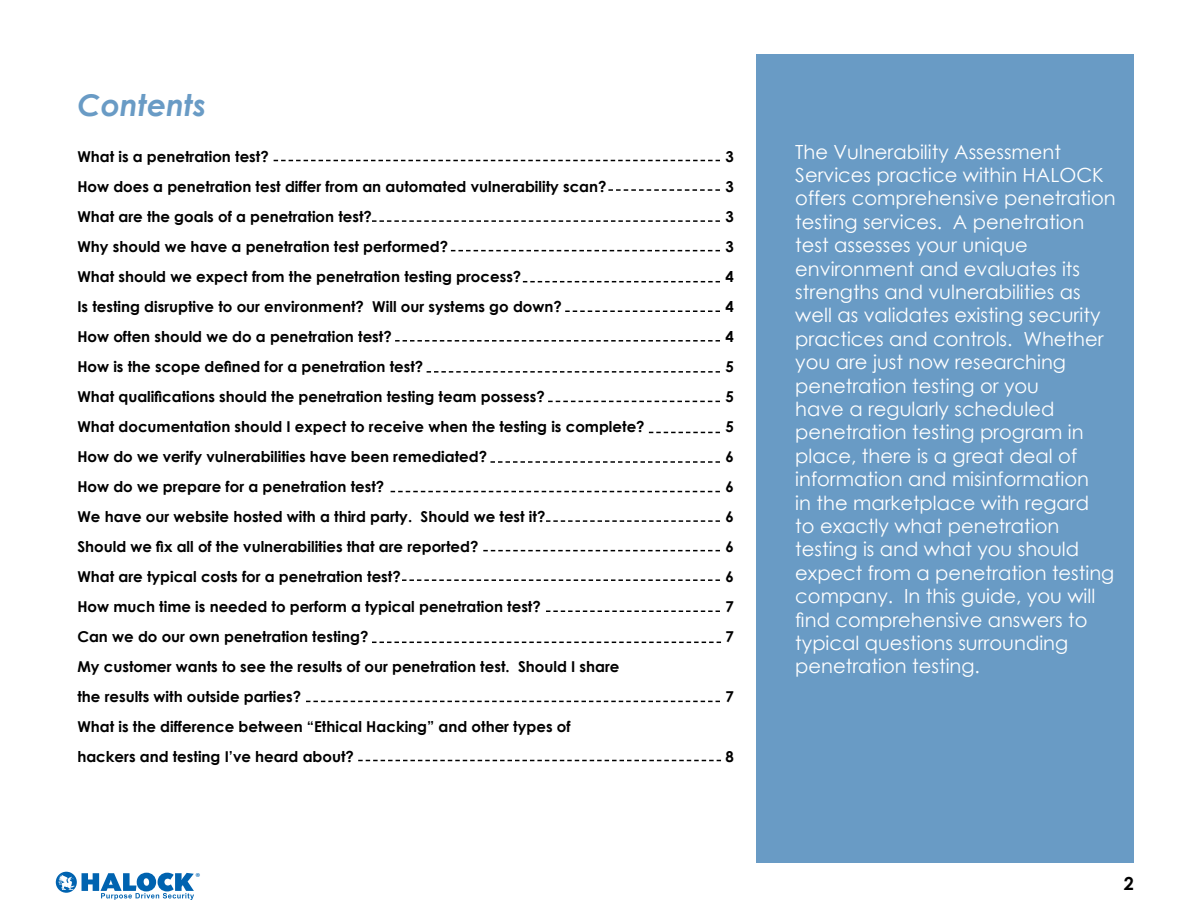
<style>
.page{position:relative;width:1188px;height:918px;background:#fff}
.page>*{position:absolute;margin:0;border:0;box-sizing:border-box;transform-origin:0 0}
.t1{font:italic 700 30px "Century Gothic";color:#699bc5}
.t2{font:19.5px/23.4px "Century Gothic";color:#fff}
.t3{font:700 18px "Century Gothic";color:#000}
.t4{font:700 15px/30px "Century Gothic";color:#000}
.t5{font:11.55px "Myriad Pro";color:#0063b0}
</style>
<div class="page">
<svg style="left:56px;top:872px;width:138px;height:28px"></svg>
<div style="left:756px;top:55px;width:377px;height:808px;background:#699bc5"></div>
<svg style="left:274px;top:160px;width:446px;height:1px"></svg>
<svg style="left:608px;top:189px;width:112px;height:2px"></svg>
<svg style="left:372px;top:220px;width:348px;height:2px"></svg>
<svg style="left:451px;top:250px;width:269px;height:1px"></svg>
<svg style="left:523px;top:281px;width:197px;height:1px"></svg>
<svg style="left:565px;top:310px;width:155px;height:2px"></svg>
<svg style="left:395px;top:340px;width:325px;height:2px"></svg>
<svg style="left:427px;top:371px;width:293px;height:2px"></svg>
<svg style="left:548px;top:401px;width:172px;height:1px"></svg>
<svg style="left:649px;top:432px;width:71px;height:1px"></svg>
<svg style="left:490px;top:461px;width:230px;height:2px"></svg>
<svg style="left:391px;top:491px;width:329px;height:1px"></svg>
<svg style="left:546px;top:520px;width:174px;height:2px"></svg>
<svg style="left:483px;top:550px;width:237px;height:1px"></svg>
<svg style="left:402px;top:579px;width:318px;height:2px"></svg>
<svg style="left:546px;top:610px;width:174px;height:2px"></svg>
<svg style="left:306px;top:701px;width:414px;height:1px"></svg>
<svg style="left:358px;top:760px;width:363px;height:1px"></svg>
<svg style="left:372px;top:642px;width:349px;height:1px"></svg>
<h1 class="t1" style="left:77px;top:82px;width:130px">Contents</h1>
<p class="t4" style="left:77px;top:141px;width:193px">What is a penetration test?</p>
<p class="t4" style="left:725px;top:141px;width:10px">3</p>
<p class="t4" style="left:77px;top:171px;width:531px">How does a penetration test differ from an automated vulnerability scan?</p>
<p class="t4" style="left:725px;top:171px;width:10px">3</p>
<p class="t4" style="left:77px;top:201px;width:296px">What are the goals of a penetration test?</p>
<p class="t4" style="left:725px;top:201px;width:10px">3</p>
<p class="t4" style="left:77px;top:231px;width:372px">Why should we have a penetration test performed?</p>
<p class="t4" style="left:725px;top:231px;width:10px">3</p>
<p class="t4" style="left:77px;top:261px;width:445px">What should we expect from the penetration testing process?</p>
<p class="t4" style="left:725px;top:261px;width:10px">4</p>
<p class="t4" style="left:77px;top:291px;width:486px">Is testing disruptive to our environment? Will our systems go down?</p>
<p class="t4" style="left:725px;top:291px;width:10px">4</p>
<p class="t4" style="left:77px;top:321px;width:316px">How often should we do a penetration test?</p>
<p class="t4" style="left:725px;top:321px;width:10px">4</p>
<p class="t4" style="left:77px;top:351px;width:347px">How is the scope defined for a penetration test?</p>
<p class="t4" style="left:725px;top:351px;width:10px">5</p>
<p class="t4" style="left:77px;top:381px;width:469px">What qualifications should the penetration testing team possess?</p>
<p class="t4" style="left:725px;top:381px;width:10px">5</p>
<p class="t4" style="left:77px;top:411px;width:569px">What documentation should I expect to receive when the testing is complete?</p>
<p class="t4" style="left:725px;top:411px;width:10px">5</p>
<p class="t4" style="left:77px;top:441px;width:411px">How do we verify vulnerabilities have been remediated?</p>
<p class="t4" style="left:725px;top:441px;width:10px">6</p>
<p class="t4" style="left:77px;top:471px;width:308px">How do we prepare for a penetration test?</p>
<p class="t4" style="left:725px;top:471px;width:10px">6</p>
<p class="t4" style="left:77px;top:501px;width:470px">We have our website hosted with a third party. Should we test it?</p>
<p class="t4" style="left:725px;top:501px;width:10px">6</p>
<p class="t4" style="left:77px;top:531px;width:403px">Should we fix all of the vulnerabilities that are reported?</p>
<p class="t4" style="left:725px;top:531px;width:10px">6</p>
<p class="t4" style="left:77px;top:561px;width:325px">What are typical costs for a penetration test?</p>
<p class="t4" style="left:725px;top:561px;width:10px">6</p>
<p class="t4" style="left:77px;top:591px;width:465px">How much time is needed to perform a typical penetration test?</p>
<p class="t4" style="left:725px;top:591px;width:10px">7</p>
<p class="t4" style="left:77px;top:621px;width:293px">Can we do our own penetration testing?</p>
<p class="t4" style="left:725px;top:621px;width:10px">7</p>
<p class="t4" style="left:77px;top:651px;width:544px">My customer wants to see the results of our penetration test. Should I share the results with outside parties?</p>
<p class="t4" style="left:725px;top:681px;width:10px">7</p>
<p class="t4" style="left:77px;top:711px;width:495px">What is the difference between “Ethical Hacking” and other types of hackers and testing I’ve heard about?</p>
<p class="t5" style="left:196px;top:870px;width:6px">®</p>
<p class="t4" style="left:725px;top:741px;width:10px">8</p>
<p class="t2" style="left:795px;top:140px;width:322px">The Vulnerability Assessment<br>Services practice within HALOCK offers comprehensive penetration testing services. A penetration test assesses your unique environment and evaluates its strengths and vulnerabilities as well as validates existing security practices and controls. Whether you are just now researching penetration testing or you<br>have a regularly scheduled penetration testing program in place, there is a great deal of information and misinformation<br>in the marketplace with regard<br>to exactly what penetration testing is and what you should expect from a penetration testing company. In this guide, you will find comprehensive answers to typical questions surrounding penetration testing.</p>
<p class="t3" style="left:1124px;top:870px;width:12px">2</p>
</div>
